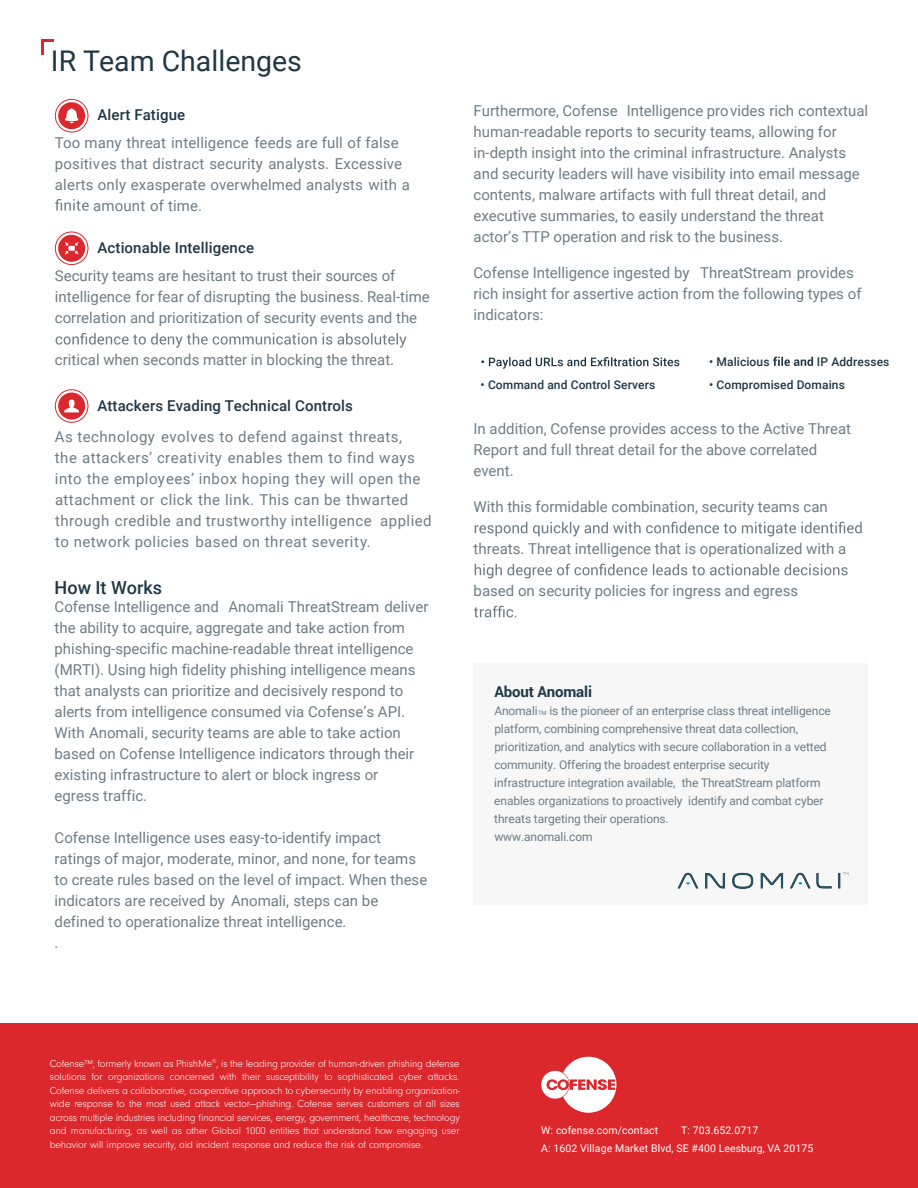
<style>
.page{position:relative;width:918px;height:1188px;background:#fff}
.page>*{position:absolute;margin:0;border:0;box-sizing:border-box;transform-origin:0 0}
.t1{font:28.5px "Roboto";color:#203746}
.t2{font:500 18px "Roboto";color:#203746}
.t3{font:15px/21px "Roboto";color:#707c84}
.t4{font:15px/21px "Roboto";letter-spacing:.03em;color:#707c84}
.t5{font:500 15px "Roboto";letter-spacing:.01em;color:#203746}
.t6{font:700 15px "Roboto";letter-spacing:-.01em;color:#203746}
.t7{font:12px/18px "Roboto";letter-spacing:-.01em;color:#707c84}
.t8{font:500 12px "Roboto";letter-spacing:.01em;color:#203746}
.t9{font:300 10.5px/13.5px "Neuzeit Gro";letter-spacing:-.01em;color:#fff;text-align:justify}
.t10{font:10.5px/17.2px "Roboto";letter-spacing:.01em;color:#fff}
.s1{font-size:6px}
</style>
<div class="page">
<svg style="left:475px;top:522px;width:387px;height:14px"></svg>
<svg style="left:475px;top:564px;width:373px;height:14px"></svg>
<svg style="left:474px;top:606px;width:42px;height:11px"></svg>
<svg style="left:481px;top:357px;width:198px;height:12px"></svg>
<svg style="left:773px;top:357px;width:40px;height:9px"></svg>
<div style="left:473px;top:664px;width:395px;height:241px;background:#f7f7f7"></div>
<svg style="left:41px;top:39px;width:13px;height:15px"></svg>
<svg style="left:55px;top:199px;width:34px;height:12px"></svg>
<svg style="left:56px;top:333px;width:350px;height:15px"></svg>
<div style="left:58px;top:102px;width:27px;height:27px;background:#dc272d;border-radius:50%"></div>
<div style="left:55px;top:99px;width:33px;height:33px;border:1px solid #dc272d;border-radius:50%"></div>
<svg style="left:65px;top:108px;width:13px;height:15px"></svg>
<div style="left:58px;top:235px;width:27px;height:27px;background:#dc272d;border-radius:50%"></div>
<div style="left:55px;top:232px;width:33px;height:33px;border:1px solid #dc272d;border-radius:50%"></div>
<svg style="left:65px;top:242px;width:13px;height:12px"></svg>
<div style="left:58px;top:393px;width:27px;height:27px;background:#dc272d;border-radius:50%"></div>
<div style="left:55px;top:389px;width:33px;height:34px;border:1px solid #dc272d;border-radius:50%"></div>
<svg style="left:64px;top:400px;width:15px;height:12px"></svg>
<img style="left:677px;top:872px;width:171px;height:17px">
<div style="left:0;top:1023px;width:918px;height:165px;background:#dc272d"></div>
<svg style="left:541px;top:1057px;width:75px;height:56px"></svg>
<h1 class="t1" style="left:51px;top:41px;width:252px">IR Team Challenges</h1>
<p class="t5" style="left:98px;top:104px;width:89px">Alert Fatigue</p>
<p class="t3" style="left:55px;top:131px;width:345px">Too many threat intelligence feeds are full of false</p>
<p class="t3" style="left:55px;top:152px;width:349px">positives that distract security analysts. Excessive</p>
<p class="t3" style="left:55px;top:173px;width:357px">alerts only exasperate overwhelmed analysts with a</p>
<p class="t3" style="left:93px;top:194px;width:110px">amount of time.</p>
<p class="t5" style="left:98px;top:237px;width:158px">Actionable Intelligence</p>
<p class="t3" style="left:55px;top:265px;width:376px">Security teams are hesitant to trust their sources of intelligence for fear of disrupting the business. Real-time correlation and prioritization of security events and the</p>
<p class="t3" style="left:55px;top:349px;width:341px">critical when seconds matter in blocking the threat.</p>
<p class="t5" style="left:98px;top:395px;width:257px">Attackers Evading Technical Controls</p>
<p class="t4" style="left:55px;top:426px;width:378px">As technology evolves to defend against threats,<br>the attackers’ creativity enables them to find ways into the employees’ inbox hoping they will open the attachment or click the link. This can be thwarted through credible and trustworthy intelligence applied to network policies based on threat severity.</p>
<p class="t2" style="left:55px;top:575px;width:109px">How It Works</p>
<p class="t3" style="left:55px;top:595px;width:375px">Cofense Intelligence and Anomali ThreatStream deliver the ability to acquire, aggregate and take action from phishing-specific machine-readable threat intelligence (MRTI). Using high fidelity phishing intelligence means that analysts can prioritize and decisively respond to alerts from intelligence consumed via Cofense’s API.<br>With Anomali, security teams are able to take action based on Cofense Intelligence indicators through their existing infrastructure to alert or block ingress or<br>egress traffic.</p>
<p class="t3" style="left:55px;top:826px;width:374px">Cofense Intelligence uses easy-to-identify impact ratings of major, moderate, minor, and none, for teams to create rules based on the level of impact. When these indicators are received by Anomali, steps can be defined to operationalize threat intelligence.<br>.</p>
<p class="t3" style="left:474px;top:100px;width:396px">Furthermore, Cofense Intelligence provides rich contextual human-readable reports to security teams, allowing for in-depth insight into the criminal infrastructure. Analysts and security leaders will have visibility into email message contents, malware artifacts with full threat detail, and executive summaries, to easily understand the threat actor’s TTP operation and risk to the business.</p>
<p class="t3" style="left:474px;top:262px;width:389px">Cofense Intelligence ingested by ThreatStream provides rich insight for assertive action from the following types of indicators:</p>
<p class="t8" style="left:481px;top:377px;width:176px">• Command and Control Servers</p>
<p class="t8" style="left:709px;top:353px;width:62px">• Malicious</p>
<p class="t8" style="left:817px;top:353px;width:74px">IP Addresses</p>
<p class="t8" style="left:709px;top:376px;width:137px">• Compromised Domains</p>
<p class="t3" style="left:474px;top:418px;width:379px">In addition, Cofense provides access to the Active Threat<br>Report and full threat detail for the above correlated event.</p>
<p class="t3" style="left:474px;top:496px;width:356px">With this formidable combination, security teams can</p>
<p class="t3" style="left:474px;top:538px;width:374px">threats. Threat intelligence that is operationalized with a</p>
<p class="t3" style="left:474px;top:580px;width:326px">based on security policies for ingress and egress</p>
<p class="t6" style="left:494px;top:681px;width:99px">About Anomali</p>
<p class="t7" style="left:494px;top:702px;width:338px">Anomali<span class="s1">TM</span> is the pioneer of an enterprise class threat intelligence platform, combining comprehensive threat data collection, prioritization, and analytics with secure collaboration in a vetted community. Offering the broadest enterprise security infrastructure integration available, the ThreatStream platform enables organizations to proactively identify and combat cyber threats targeting their operations.<br>www.anomali.com</p>
<p class="t9" style="left:50px;top:1057px;width:412px">Cofense™, formerly known as PhishMe<sup>®</sup>, is the leading provider of human-driven phishing defense solutions for organizations concerned with their susceptibility to sophisticated cyber attacks.<br>Cofense delivers a collaborative, cooperative approach to cybersecurity by enabling organization&shy;wide response to the most used attack vector—phishing. Cofense serves customers of all sizes across multiple industries including financial services, energy, government, healthcare, technology and manufacturing, as well as other Global 1000 entities that understand how engaging user behavior will improve security, aid incident response and reduce the risk of compromise.</p>
<p class="t10" style="left:541px;top:1122px;width:119px">W: cofense.com/contact</p>
<p class="t10" style="left:541px;top:1122px;width:274px;text-indent:140px">T: 703.652.0717<br>A: 1602 Village Market Blvd, SE #400 Leesburg, VA 20175</p>
</div>
